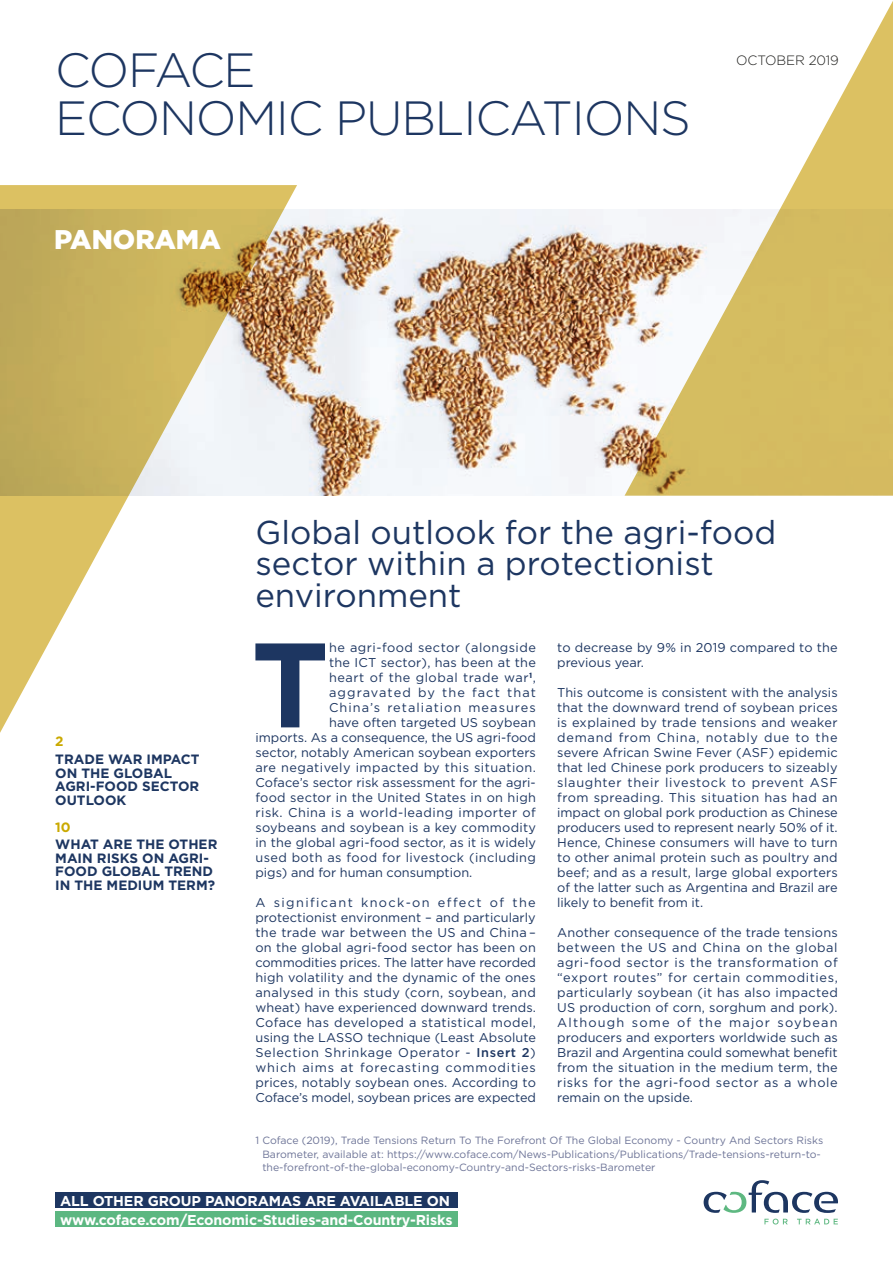
<style>
.page{position:relative;width:893px;height:1263px;background:#fff}
.page>*{position:absolute;margin:0;border:0;box-sizing:border-box;transform-origin:0 0}
.t1{font:700 119.85px "Gotham";color:#1d3661}
.t2{font:300 48px/48px "Gotham";letter-spacing:-.025em;color:#1d3661}
.t3{font:33px/31.5px "Gotham";color:#1d3661}
.t4{font:900 27px "Gotham";color:#fff}
.t5{font:700 14.25px/18.5px "Gotham";letter-spacing:-.01em;color:#fff}
.t6{font:700 13.5px/13.5px "Gotham";color:#1d3661}
.t7{font:300 13.5px "Gotham";letter-spacing:-.01em;color:#1d1d1b}
.t8{font:700 13.5px "Gotham";color:#caa900}
.t9{font:12.75px/15px "Gotham";letter-spacing:.01em;color:#1d3661;text-align:justify}
.t10{font:12.75px "Gotham";letter-spacing:.035em;color:#1d3661}
.t11{font:12.75px "Gotham";letter-spacing:.04em;color:#1d3661}
.t12{font:12.75px "Gotham";letter-spacing:.03em;color:#1d3661}
.t13{font:12.75px "Gotham";letter-spacing:.045em;color:#1d3661}
.t14{font:12.75px "Gotham";letter-spacing:.08em;color:#1d3661}
.t15{font:12.75px "Gotham";letter-spacing:.085em;color:#1d3661}
.t16{font:10.5px/13.5px "Gotham";color:#6d7497}
.s1{font-weight:500}
</style>
<div class="page">
<img style="left:297px;top:210px;width:328px;height:286px">
<svg style="left:625px;top:1px;width:268px;height:495px;fill:#dcc162"></svg>
<svg style="left:704px;top:1180px;width:134px;height:44px"></svg>
<svg style="left:0;top:185px;width:297px;height:548px"></svg>
<div style="left:55px;top:1192px;width:403px;height:16px;background:#1d3661"></div>
<div style="left:55px;top:1211px;width:403px;height:16px;background:#5cb781"></div>
<h2 class="t2" style="left:55px;top:45px;width:637px">COFACE<br>ECONOMIC PUBLICATIONS</h2>
<h3 class="t4" style="left:54px;top:221px;width:168px">PANORAMA</h3>
<p class="t7" style="left:736px;top:51px;width:104px">OCTOBER 2019</p>
<p class="t8" style="left:55px;top:733px;width:10px">2</p>
<p class="t6" style="left:55px;top:752px;width:146px">TRADE WAR IMPACT<br>ON THE GLOBAL<br>AGRI-FOOD SECTOR<br>OUTLOOK</p>
<p class="t8" style="left:55px;top:818px;width:17px">10</p>
<p class="t6" style="left:55px;top:838px;width:164px">WHAT ARE THE OTHER<br>MAIN RISKS ON AGRI-<br>FOOD GLOBAL TREND<br>IN THE MEDIUM TERM?</p>
<h3 class="t3" style="left:255px;top:516px;width:522px">Global outlook for the agri-food sector within a protectionist environment</h3>
<h1 class="t1" style="left:251px;top:605px;width:79px">T</h1>
<p class="t10" style="left:329px;top:640px;width:208px">he agri-food sector (alongside</p>
<p class="t9" style="left:557px;top:640px;width:282px">to decrease by 9% in 2019 compared to the previous year.</p>
<p class="t9" style="left:557px;top:685px;width:282px">This outcome is consistent with the analysis that the downward trend of soybean prices is explained by trade tensions and weaker demand from China, notably due to the severe African Swine Fever (ASF) epidemic that led Chinese pork producers to sizeably slaughter their livestock to prevent ASF from spreading. This situation has had an impact on global pork production as Chinese producers used to represent nearly 50% of it.<br>Hence, Chinese consumers will have to turn to other animal protein such as poultry and beef; and as a result, large global exporters of the latter such as Argentina and Brazil are likely to benefit from it.</p>
<p class="t9" style="left:557px;top:925px;width:282px">Another consequence of the trade tensions between the US and China on the global agri-food sector is the transformation of “export routes” for certain commodities, particularly soybean (it has also impacted US production of corn, sorghum and pork).<br>Although some of the major soybean producers and exporters worldwide such as Brazil and Argentina could somewhat benefit from the situation in the medium term, the risks for the agri-food sector as a whole remain on the upside.</p>
<p class="t9" style="left:329px;top:655px;width:208px">the ICT sector), has been at the</p>
<p class="t13" style="left:329px;top:670px;width:208px">heart of the global trade war<sup>1</sup>,</p>
<p class="t15" style="left:329px;top:685px;width:208px">aggravated by the fact that</p>
<p class="t14" style="left:329px;top:700px;width:208px">China’s retaliation measures</p>
<p class="t9" style="left:329px;top:715px;width:208px">have often targeted US soybean</p>
<p class="t9" style="left:255px;top:730px;width:282px">imports. As a consequence, the US agri-food</p>
<p class="t9" style="left:255px;top:745px;width:282px">sector, notably American soybean exporters</p>
<p class="t10" style="left:255px;top:760px;width:282px">are negatively impacted by this situation.</p>
<p class="t9" style="left:255px;top:775px;width:282px">Coface’s sector risk assessment for the agri-</p>
<p class="t9" style="left:255px;top:790px;width:282px">food sector in the United States in on high</p>
<p class="t11" style="left:255px;top:805px;width:282px">risk. China is a world-leading importer of</p>
<p class="t9" style="left:255px;top:820px;width:282px">soybeans and soybean is a key commodity</p>
<p class="t9" style="left:255px;top:835px;width:282px">in the global agri-food sector, as it is widely</p>
<p class="t12" style="left:255px;top:850px;width:282px">used both as food for livestock (including</p>
<p class="t9" style="left:255px;top:865px;width:218px">pigs) and for human consumption.</p>
<p class="t9" style="left:255px;top:895px;width:282px">A significant knock-on effect of the protectionist environment – and particularly the trade war between the US and China – on the global agri-food sector has been on commodities prices. The latter have recorded high volatility and the dynamic of the ones analysed in this study (corn, soybean, and wheat) have experienced downward trends.<br>Coface has developed a statistical model, using the LASSO technique (Least Absolute Selection Shrinkage Operator - <span class="s1">Insert 2</span>) which aims at forecasting commodities prices, notably soybean ones. According to Coface’s model, soybean prices are expected</p>
<p class="t16" style="left:262px;top:1133px;width:562px;text-indent:-7px">1 Coface (2019), Trade Tensions Return To The Forefront Of The Global Economy - Country And Sectors Risks<br>Barometer, available at: https://www.coface.com/News-Publications/Publications/Trade-tensions-return-to&shy;the-forefront-of-the-global-economy-Country-and-Sectors-risks-Barometer</p>
<p class="t5" style="left:60px;top:1192px;width:394px">ALL OTHER GROUP PANORAMAS ARE AVAILABLE ON www.coface.com/Economic-Studies-and-Country-Risks</p>
</div>
